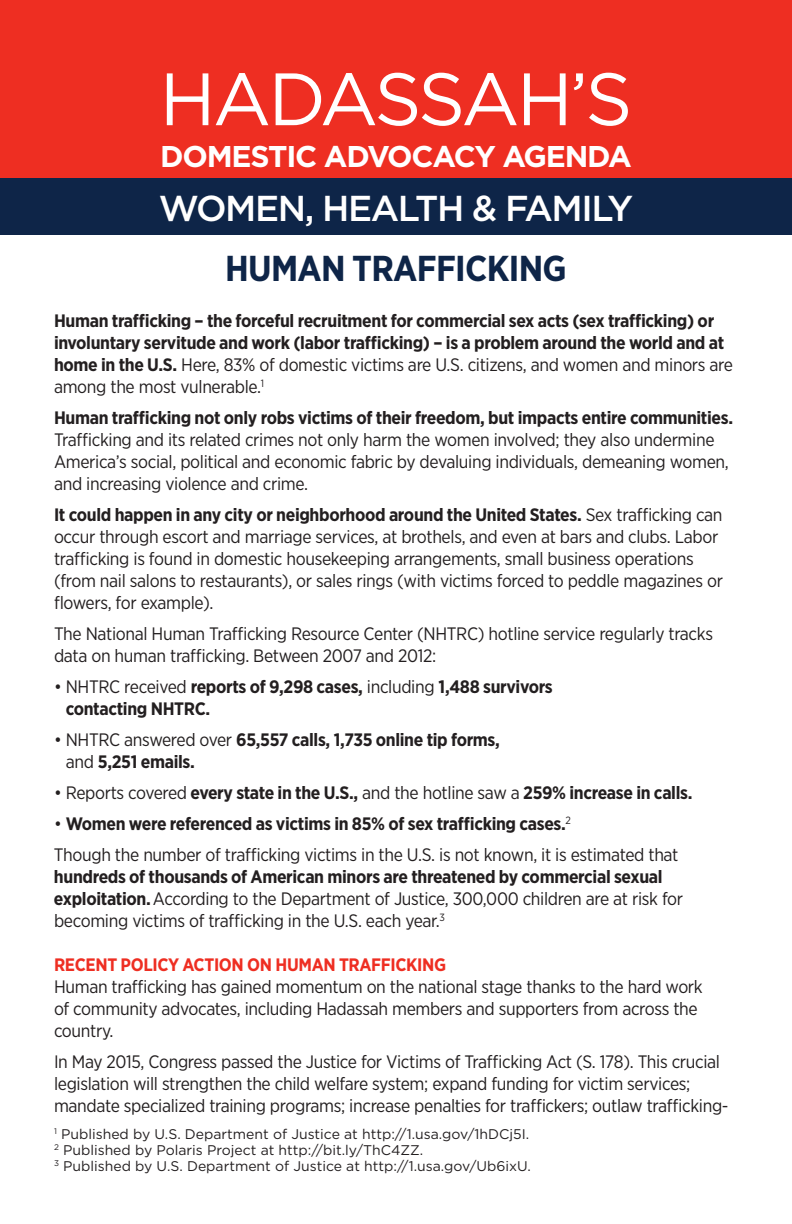
<style>
.page{position:relative;width:792px;height:1224px;background:#fff}
.page>*{position:absolute;margin:0;border:0;box-sizing:border-box;transform-origin:0 0}
.t1{font:74px "Gotham";letter-spacing:-.05em;color:#fff}
.t2{font:500 36px "Gotham";letter-spacing:-.04em;color:#fff}
.t3{font:700 36px "Gotham Narrow";letter-spacing:-.02em;color:#0e2548}
.t4{font:700 30px "Gotham";letter-spacing:-.04em;color:#fff}
.t5{font:18px/22px "Gotham Narrow";letter-spacing:-.02em;color:#231f20}
.t6{font:700 18px/22px "Gotham Narrow";letter-spacing:-.02em;color:#231f20}
.t7{font:700 18px "Gotham Narrow";letter-spacing:-.02em;color:#ee2e22}
.t8{font:14px/16px "Gotham";color:#231f20}
.s1{font-weight:400}
.s2{font-weight:700}
</style>
<div class="page">
<div style="left:0;top:177px;width:792px;height:58px;background:#0e2548"></div>
<div style="left:0;top:0;width:792px;height:177px;background:#ee2e22"></div>
<h1 class="t1" style="left:159px;top:52px;width:475px">HADASSAH’S</h1>
<h3 class="t4" style="left:160px;top:137px;width:473px">DOMESTIC ADVOCACY AGENDA</h3>
<h2 class="t2" style="left:159px;top:185px;width:476px">WOMEN, HEALTH &amp; FAMILY</h2>
<h2 class="t3" style="left:225px;top:245px;width:343px">HUMAN TRAFFICKING</h2>
<p class="t6" style="left:54px;top:309px;width:681px">Human trafficking – the forceful recruitment for commercial sex acts (sex trafficking) or involuntary servitude and work (labor trafficking) – is a problem around the world and at home in the U.S. <span class="s1">Here, 83% of domestic victims are U.S. citizens, and women and minors are among the most vulnerable.</span><sup>1</sup></p>
<p class="t6" style="left:54px;top:406px;width:681px">Human trafficking not only robs victims of their freedom, but impacts entire communities.</p>
<p class="t5" style="left:54px;top:428px;width:676px">Trafficking and its related crimes not only harm the women involved; they also undermine<br>America’s social, political and economic fabric by devaluing individuals, demeaning women, and increasing violence and crime.</p>
<p class="t5" style="left:54px;top:503px;width:671px"><span class="s2">It could happen in any city or neighborhood around the United States.</span> Sex trafficking can occur through escort and marriage services, at brothels, and even at bars and clubs. Labor trafficking is found in domestic housekeeping arrangements, small business operations (from nail salons to restaurants), or sales rings (with victims forced to peddle magazines or flowers, for example).</p>
<p class="t5" style="left:54px;top:622px;width:661px">The National Human Trafficking Resource Center (NHTRC) hotline service regularly tracks data on human trafficking. Between 2007 and 2012:</p>
<p class="t6" style="left:66px;top:675px;width:489px;text-indent:-12px"><span class="s1">• NHTRC received</span> reports of 9,298 cases, <span class="s1">including</span> 1,488 survivors contacting NHTRC.</p>
<p class="t6" style="left:66px;top:728px;width:436px;text-indent:-12px"><span class="s1">• NHTRC answered over</span> 65,557 calls, 1,735 online tip forms, <span class="s1">and</span> 5,251 emails.</p>
<p class="t6" style="left:54px;top:781px;width:640px"><span class="s1">• Reports covered</span> every state in the U.S., <span class="s1">and the hotline saw a</span> 259% increase in calls.</p>
<p class="t5" style="left:54px;top:808px;width:626px;line-height:31px">• <span class="s2">Women were referenced as victims in 85% of sex trafficking cases.</span><sup>2<br></sup>Though the number of trafficking victims in the U.S. is not known, it is estimated that</p>
<p class="t5" style="left:54px;top:865px;width:631px"><span class="s2">hundreds of thousands of American minors are threatened by commercial sexual exploitation.</span>According to the Department of Justice, 300,000 children are at risk for becoming victims of trafficking in the U.S. each year.<sup>3</sup></p>
<p class="t7" style="left:54px;top:953px;width:394px">RECENT POLICY ACTION ON HUMAN TRAFFICKING</p>
<p class="t5" style="left:54px;top:975px;width:650px">Human trafficking has gained momentum on the national stage thanks to the hard work of community advocates, including Hadassah members and supporters from across the country.</p>
<p class="t5" style="left:54px;top:1050px;width:676px">In May 2015, Congress passed the Justice for Victims of Trafficking Act (S. 178). This crucial legislation will strengthen the child welfare system; expand funding for victim services; mandate specialized training programs; increase penalties for traffickers; outlaw trafficking-</p>
<p class="t8" style="left:54px;top:1126px;width:479px"><sup>1</sup> Published by U.S. Department of Justice at http://1.usa.gov/1hDCj5I.<br><sup>2</sup> Published by Polaris Project at http://bit.ly/ThC4ZZ.<br><sup>3</sup> Published by U.S. Department of Justice at http://1.usa.gov/Ub6ixU.</p>
</div>
